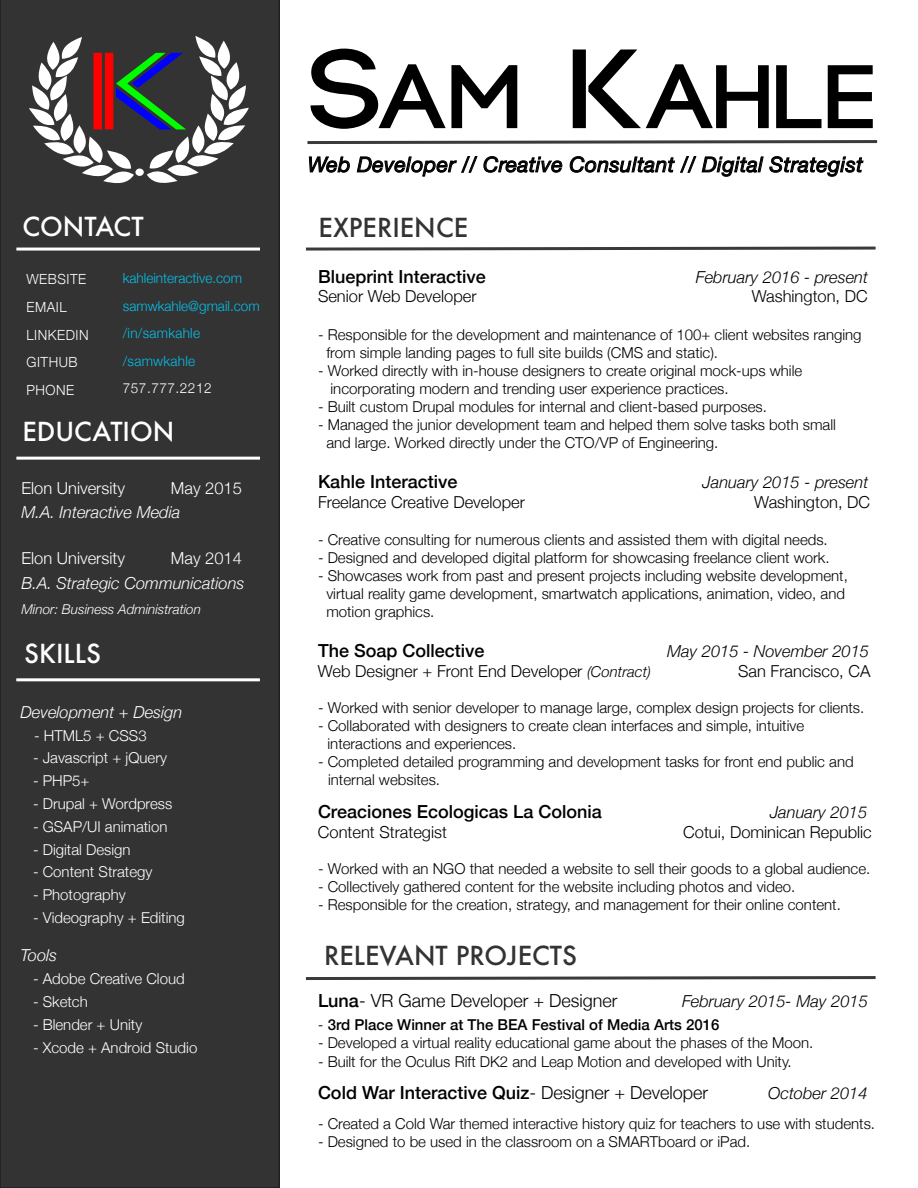
<style>
.page{position:relative;width:918px;height:1188px;background:#fff}
.page>*{position:absolute;margin:0;border:0;box-sizing:border-box;transform-origin:0 0}
.t1{font:700 90px "Code";letter-spacing:.02em;color:#000;scale:1.17 1}
.t2{font:500 25.5px "Futura";color:#333}
.t3{font:500 25.5px "Futura";color:#fff}
.t4{font:italic 21px "Helvetica Neue";letter-spacing:.02em;color:#000}
.t5{font:500 18px "Helvetica Neue";color:#000}
.t6{font:300 18px "Helvetica Neue";color:#000}
.t7{font:300 16.5px "Helvetica Neue";color:#000}
.t8{font:italic 300 16.5px "Helvetica Neue";color:#000}
.t9{font:italic 300 16.5px "Helvetica Neue";color:#fff}
.t10{font:300 16.5px "Helvetica Neue";color:#fff}
.t11{font:300 15px/18px "Helvetica Neue";color:#000}
.t12{font:300 15px "Helvetica Neue";color:#fff}
.t13{font:500 15px "Helvetica Neue";color:#000}
.t14{font:300 13.95px/27.6px "Helvetica Neue";color:#06bfea}
.t15{font:300 13.95px/27.6px "Helvetica Neue";letter-spacing:.04em;color:#fff}
.t16{font:italic 300 13.5px "Helvetica Neue";color:#fff}
.s1{font-size:112.5px}
.s2{font-style:italic;font-size:15px}
.s3{font-weight:500}
.s4{font-weight:300;font-style:italic}
.s5{font-weight:300}
</style>
<div class="page">
<div style="left:0;top:0;width:280px;height:1188px;background:#333"></div>
<svg style="left:29px;top:36px;width:220px;height:148px"></svg>
<div style="left:135px;top:169px;width:9px;height:7px;background:#fff;border-radius:50%"></div>
<svg style="left:305px;top:246px;width:571px;height:5px"></svg>
<hr style="left:16px;top:248px;width:244px;height:3px;background:#fff">
<hr style="left:16px;top:457px;width:244px;height:3px;background:#fff">
<hr style="left:16px;top:678px;width:244px;height:3px;background:#fff">
<svg style="left:307px;top:140px;width:571px;height:37px"></svg>
<svg style="left:305px;top:976px;width:571px;height:4px;background:#6b6b6b"></svg>
<h2 class="t3" style="left:22px;top:209px;width:123px">CONTACT</h2>
<p class="t15" style="left:26px;top:265px;width:64px">WEBSITE<br>EMAIL<br>LINKEDIN<br>GITHUB<br>PHONE</p>
<p class="t14" style="left:123px;top:263px;width:138px">kahleinteractive.com samwkahle@gmail.com /in/samkahle /samwkahle</p>
<p class="t15" style="left:123px;top:374px;width:90px">757.777.2212</p>
<h2 class="t3" style="left:22px;top:415px;width:154px">EDUCATION</h2>
<p class="t10" style="left:21px;top:474px;width:105px">Elon University</p>
<p class="t10" style="left:171px;top:474px;width:73px">May 2015</p>
<p class="t9" style="left:21px;top:499px;width:160px">M.A. Interactive Media</p>
<p class="t10" style="left:21px;top:545px;width:105px">Elon University</p>
<p class="t10" style="left:171px;top:545px;width:73px">May 2014</p>
<p class="t9" style="left:21px;top:570px;width:225px">B.A. Strategic Communications</p>
<p class="t16" style="left:21px;top:598px;width:181px">Minor: Business Administration</p>
<h2 class="t3" style="left:24px;top:636px;width:78px">SKILLS</h2>
<p class="t9" style="left:21px;top:699px;width:163px">Development + Design</p>
<p class="t12" style="left:34px;top:723px;width:114px">- HTML5 + CSS3</p>
<p class="t12" style="left:33px;top:746px;width:136px">- Javascript + jQuery</p>
<p class="t12" style="left:33px;top:769px;width:58px">- PHP5+</p>
<p class="t12" style="left:33px;top:791px;width:141px">- Drupal + Wordpress</p>
<p class="t12" style="left:33px;top:814px;width:136px">- GSAP/UI animation</p>
<p class="t12" style="left:33px;top:837px;width:99px">- Digital Design</p>
<p class="t12" style="left:33px;top:860px;width:121px">- Content Strategy</p>
<p class="t12" style="left:33px;top:883px;width:94px">- Photography</p>
<p class="t12" style="left:33px;top:905px;width:153px">- Videography + Editing</p>
<p class="t9" style="left:21px;top:942px;width:38px">Tools</p>
<p class="t12" style="left:33px;top:967px;width:153px">- Adobe Creative Cloud</p>
<p class="t12" style="left:33px;top:989px;width:56px">- Sketch</p>
<p class="t12" style="left:33px;top:1012px;width:111px">- Blender + Unity</p>
<p class="t12" style="left:33px;top:1035px;width:166px">- Xcode + Android Studio</p>
<h1 class="t1" style="left:310px;top:52px;width:485px"><span class="s1">S</span>AM <span class="s1">K</span>AHLE</h1>
<h3 class="t4" style="left:308px;top:149px;width:557px">Web Developer // Creative Consultant // Digital Strategist</h3>
<h2 class="t2" style="left:319px;top:210px;width:151px">EXPERIENCE</h2>
<p class="t5" style="left:318px;top:262px;width:169px">Blueprint Interactive</p>
<p class="t8" style="left:696px;top:264px;width:174px">February 2016 - present</p>
<p class="t7" style="left:318px;top:283px;width:160px">Senior Web Developer</p>
<p class="t7" style="left:752px;top:283px;width:117px">Washington, DC</p>
<p class="t11" style="left:326px;top:325px;width:537px;text-indent:-8px">- Responsible for the development and maintenance of 100+ client websites ranging from simple landing pages to full site builds (CMS and static).</p>
<p class="t11" style="left:331px;top:361px;width:473px;text-indent:-13px">- Worked directly with in-house designers to create original mock-ups while incorporating modern and trending user experience practices.</p>
<p class="t11" style="left:318px;top:397px;width:450px">- Built custom Drupal modules for internal and client-based purposes.</p>
<p class="t11" style="left:326px;top:415px;width:511px;text-indent:-8px">- Managed the junior development team and helped them solve tasks both small and large. Worked directly under the CTO/VP of Engineering.</p>
<p class="t5" style="left:318px;top:467px;width:141px">Kahle Interactive</p>
<p class="t8" style="left:703px;top:469px;width:167px">January 2015 - present</p>
<p class="t7" style="left:318px;top:488px;width:208px">Freelance Creative Developer</p>
<p class="t7" style="left:754px;top:488px;width:117px">Washington, DC</p>
<p class="t11" style="left:318px;top:530px;width:511px">- Creative consulting for numerous clients and assisted them with digital needs.</p>
<p class="t11" style="left:318px;top:548px;width:513px">- Designed and developed digital platform for showcasing freelance client work.</p>
<p class="t11" style="left:326px;top:566px;width:523px;text-indent:-8px">- Showcases work from past and present projects including website development, virtual reality game development, smartwatch applications, animation, video, and motion graphics.</p>
<p class="t5" style="left:318px;top:636px;width:168px">The Soap Collective</p>
<p class="t8" style="left:667px;top:638px;width:204px">May 2015 - November 2015</p>
<p class="t7" style="left:318px;top:658px;width:335px">Web Designer + Front End Developer <span class="s2">(Contract)</span></p>
<p class="t7" style="left:738px;top:658px;width:134px">San Francisco, CA</p>
<p class="t11" style="left:318px;top:697px;width:548px">- Worked with senior developer to manage large, complex design projects for clients.</p>
<p class="t11" style="left:328px;top:715px;width:478px;text-indent:-10px">- Collaborated with designers to create clean interfaces and simple, intuitive interactions and experiences.</p>
<p class="t11" style="left:328px;top:751px;width:527px;text-indent:-10px">- Completed detailed programming and development tasks for front end public and internal websites.</p>
<p class="t5" style="left:318px;top:798px;width:285px">Creaciones Ecologicas La Colonia</p>
<p class="t8" style="left:770px;top:799px;width:99px">January 2015</p>
<p class="t7" style="left:318px;top:819px;width:130px">Content Strategist</p>
<p class="t7" style="left:683px;top:819px;width:190px">Cotui, Dominican Republic</p>
<p class="t11" style="left:318px;top:859px;width:554px">- Worked with an NGO that needed a website to sell their goods to a global audience.</p>
<p class="t11" style="left:318px;top:877px;width:479px">- Collectively gathered content for the website including photos and video.</p>
<p class="t11" style="left:318px;top:895px;width:524px">- Responsible for the creation, strategy, and management for their online content.</p>
<h2 class="t2" style="left:324px;top:938px;width:255px">RELEVANT PROJECTS</h2>
<p class="t6" style="left:318px;top:986px;width:301px"><span class="s3">Luna</span>- VR Game Developer + Designer</p>
<p class="t8" style="left:682px;top:988px;width:187px">February 2015- May 2015</p>
<p class="t13" style="left:318px;top:1012px;width:403px"><span class="s4">-</span> 3rd Place Winner at The BEA Festival of Media Arts 2016</p>
<p class="t11" style="left:318px;top:1032px;width:497px">- Developed a virtual reality educational game about the phases of the Moon.</p>
<p class="t11" style="left:318px;top:1052px;width:475px">- Built for the Oculus Rift DK2 and Leap Motion and developed with Unity.</p>
<p class="t5" style="left:318px;top:1078px;width:392px">Cold War Interactive Quiz<span class="s5">- Designer + Developer</span></p>
<p class="t8" style="left:768px;top:1080px;width:101px">October 2014</p>
<p class="t11" style="left:318px;top:1114px;width:559px">- Created a Cold War themed interactive history quiz for teachers to use with students.</p>
<p class="t11" style="left:318px;top:1132px;width:434px">- Designed to be used in the classroom on a SMARTboard or iPad.</p>
</div>
